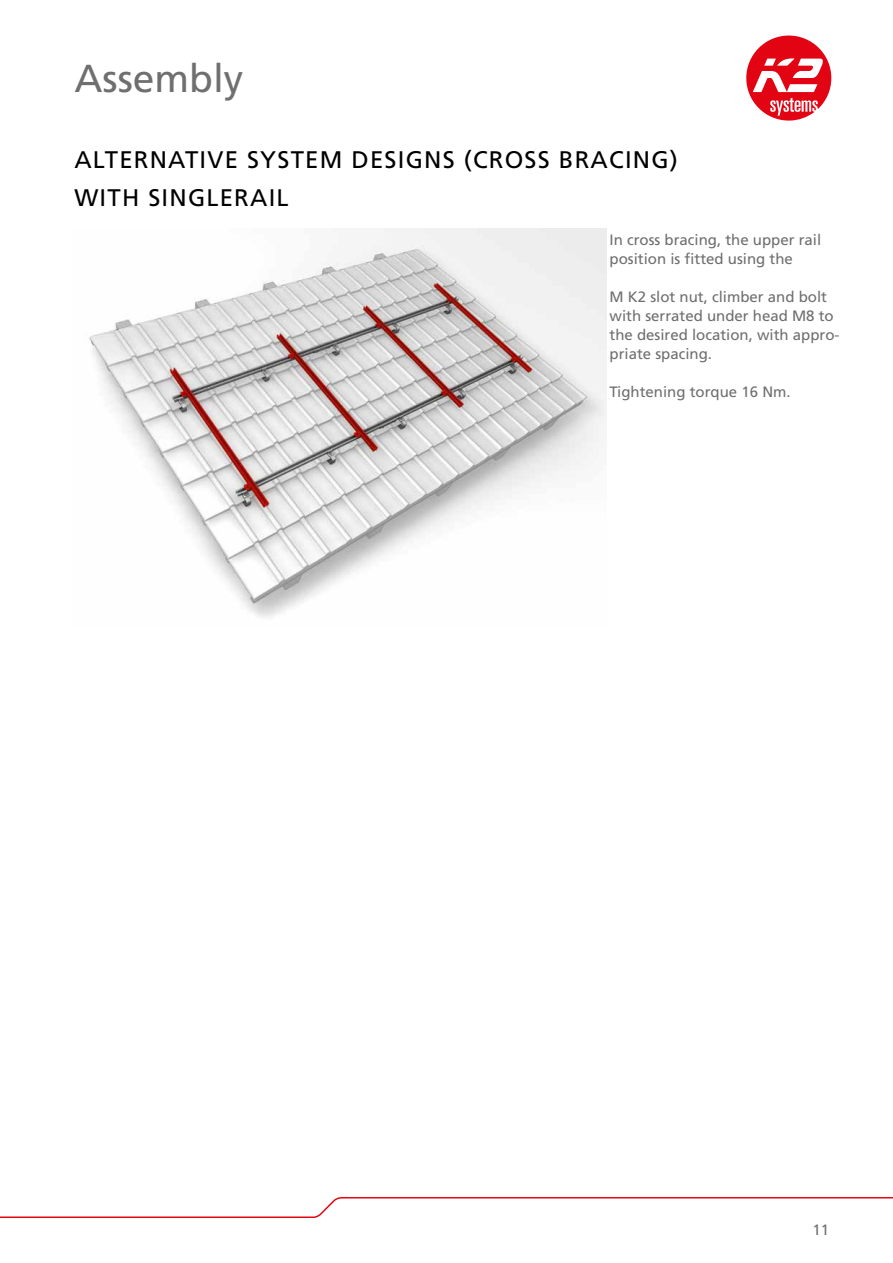
<style>
.page{position:relative;width:893px;height:1263px;background:#fff}
.page>*{position:absolute;margin:0;border:0;box-sizing:border-box;transform-origin:0 0}
.t1{font:39px "Frutiger LT Std";color:#706f6f}
.t2{font:24px/38.1px "Frutiger LT Std";letter-spacing:.05em;color:#000}
.t3{font:15px/19px "Frutiger LT Std";color:#706f6f}
</style>
<div class="page">
<svg style="left:0;top:1197px;width:893px;height:21px"></svg>
<svg style="left:746px;top:36px;width:85px;height:85px"></svg>
<img style="left:89px;top:229px;width:518px;height:389px">
<h1 class="t1" style="left:74px;top:56px;width:171px">Assembly</h1>
<h2 class="t2" style="left:74px;top:141px;width:605px">ALTERNATIVE SYSTEM DESIGNS (CROSS BRACING)<br>WITH SINGLERAIL</h2>
<p class="t3" style="left:609px;top:230px;width:213px">In cross bracing, the upper rail position is fitted using the</p>
<p class="t3" style="left:609px;top:287px;width:232px">M K2 slot nut, climber and bolt with serrated under head M8 to the desired location, with appro&shy;priate spacing.</p>
<p class="t3" style="left:609px;top:382px;width:183px">Tightening torque 16 Nm.</p>
<p class="t3" style="left:812px;top:1220px;width:18px">11</p>
</div>
